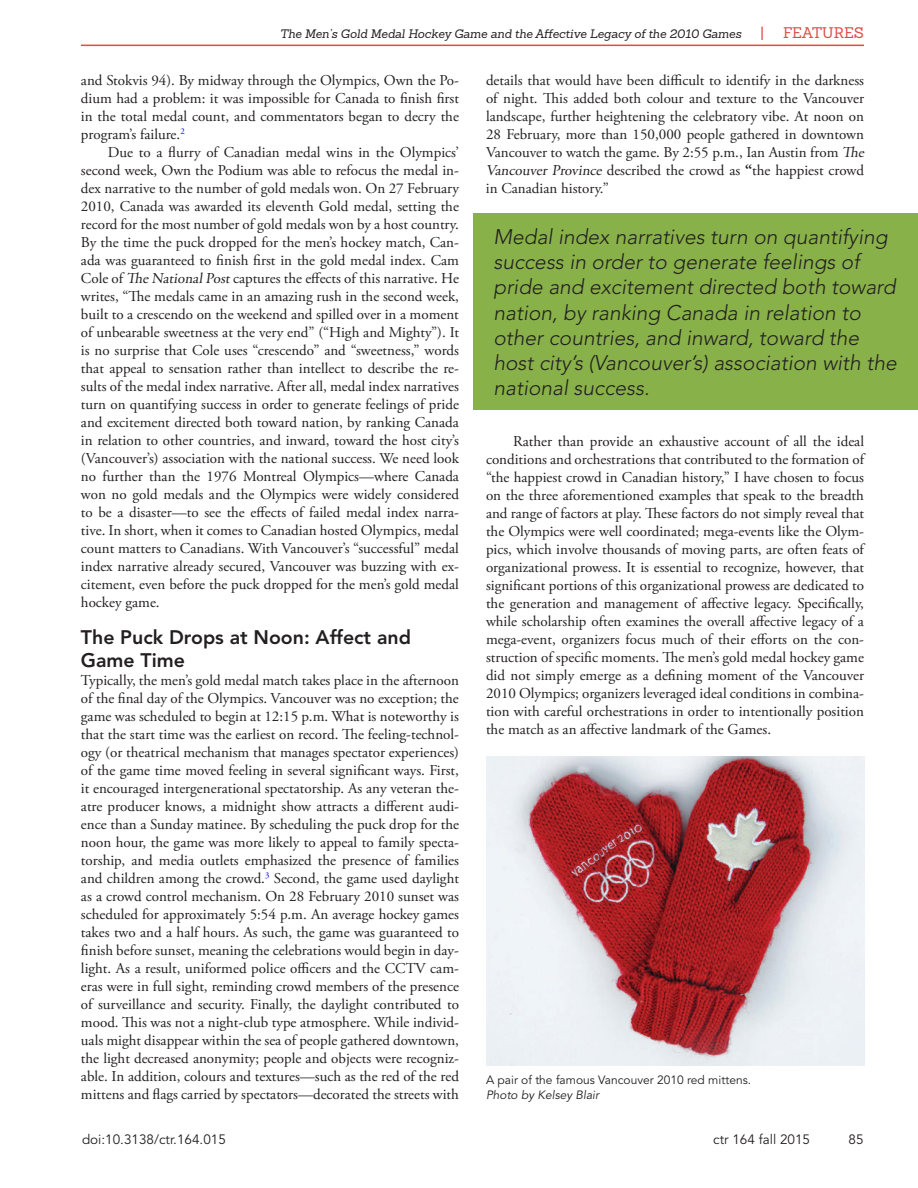
<style>
.page{position:relative;width:918px;height:1188px;background:#fff}
.page>*{position:absolute;margin:0;border:0;box-sizing:border-box;transform-origin:0 0}
.t1{font:italic 300 21px/25.2px "Avenir";color:#231f20}
.t2{font:800 19.5px/23.4px "Avenir";color:#231f20}
.t3{font:15px/18px "Adobe Garamond Pro";color:#231f20;text-align:justify}
.t4{font:15px "Sanchez";color:#de4c43}
.t5{font:13.5px "Avenir";color:#231f20}
.t6{font:italic 12px "Sanchez";color:#231f20}
.t7{font:12px "Avenir";color:#231f20}
.t8{font:italic 12px "Avenir";color:#231f20}
.s1{font-style:normal;font-size:15px;color:#de4c43}
.s2{font-weight:700}
</style>
<div class="page">
<hr style="left:81px;top:45px;width:783px;height:1px;background:#de4c43">
<div style="left:473px;top:213px;width:445px;height:197px;background:#88b149"></div>
<img style="left:486px;top:756px;width:378px;height:310px">
<p class="t6" style="left:280px;top:26px;width:486px">The Men’s Gold Medal Hockey Game and the Affective Legacy of the 2010 Games <span class="s1">|</span></p>
<p class="t4" style="left:783px;top:23px;width:82px">FEATURES</p>
<p class="t3" style="left:81px;top:72px;width:379px">and Stokvis 94). By midway through the Olympics, Own the Po&shy;dium had a problem: it was impossible for Canada to finish first in the total medal count, and commentators began to decry the program’s failure.<sup>2</sup></p>
<p class="t3" style="left:81px;top:144px;width:380px;text-indent:27px">Due to a flurry of Canadian medal wins in the Olympics’ second week, Own the Podium was able to refocus the medal in&shy;dex narrative to the number of gold medals won. On 27 February 2010, Canada was awarded its eleventh Gold medal, setting the record for the most number of gold medals won by a host country.<br>By the time the puck dropped for the men’s hockey match, Can&shy;ada was guaranteed to finish first in the gold medal index. Cam Cole of The NationalPostcaptures the effects of this narrative. He writes, “The medals came in an amazing rush in the second week, built to a crescendo on the weekend and spilled over in a moment of unbearable sweetness at the very end” (“High and Mighty”). It is no surprise that Cole uses “crescendo” and “sweetness,” words that appeal to sensation rather than intellect to describe the re&shy;sults of the medal index narrative. After all, medal index narratives turn on quantifying success in order to generate feelings of pride and excitement directed both toward nation, by ranking Canada in relation to other countries, and inward, toward the host city’s (Vancouver’s) association with the national success. We need look no further than the 1976 Montreal Olympics—where Canada won no gold medals and the Olympics were widely considered to be a disaster—to see the effects of failed medal index narra&shy;tive. In short, when it comes to Canadian hosted Olympics, medal count matters to Canadians. With Vancouver’s “successful” medal index narrative already secured, Vancouver was buzzing with ex&shy;citement, even before the puck dropped for the men’s gold medal hockey game.</p>
<h2 class="t2" style="left:81px;top:626px;width:331px">The Puck Drops at Noon: Affect and<br>Game Time</h2>
<p class="t3" style="left:81px;top:672px;width:380px">Typically, the men’s gold medal match takes place in the afternoon of the final day of the Olympics. Vancouver was no exception; the game was scheduled to begin at 12:15 p.m. What is noteworthy is that the start time was the earliest on record. The feeling-technol&shy;ogy (or theatrical mechanism that manages spectator experiences) of the game time moved feeling in several significant ways. First, it encouraged intergenerational spectatorship. As any veteran the&shy;atre producer knows, a midnight show attracts a different audi&shy;ence than a Sunday matinee. By scheduling the puck drop for the noon hour, the game was more likely to appeal to family specta&shy;torship, and media outlets emphasized the presence of families and children among the crowd.<sup>3</sup> Second, the game used daylight as a crowd control mechanism. On 28 February 2010 sunset was scheduled for approximately 5:54 p.m. An average hockey games takes two and a half hours. As such, the game was guaranteed to finish before sunset, meaning the celebrations would begin in day&shy;light. As a result, uniformed police officers and the CCTV cam&shy;eras were in full sight, reminding crowd members of the presence of surveillance and security. Finally, the daylight contributed to mood. This was not a night-club type atmosphere. While individ&shy;uals might disappear within the sea of people gathered downtown, the light decreased anonymity; people and objects were recogniz&shy;able. In addition, colours and textures—such as the red of the red mittens and flags carried by spectators—decorated the streets with</p>
<p class="t3" style="left:486px;top:72px;width:382px;text-align:left">details that would have been difficult to identify in the darkness of night. This added both colour and texture to the Vancouver landscape, further heightening the celebratory vibe. At noon on 28 February, more than 150,000 people gathered in downtown Vancouver to watch the game. By 2:55 p.m., Ian Austin from The Vancouver Province described the crowd as <span class="s2">“</span>the happiest crowd in Canadian history.”</p>
<p class="t1" style="left:493px;top:224px;width:405px">Medal index narratives turn on quantifying success in order to generate feelings of pride and excitement directed both toward nation, by ranking Canada in relation to other countries, and inward, toward the host city’s (Vancouver’s) association with the national success.</p>
<p class="t3" style="left:486px;top:433px;width:380px;text-indent:27px">Rather than provide an exhaustive account of all the ideal conditions and orchestrations that contributed to the formation of “the happiest crowd in Canadian history,” I have chosen to focus on the three aforementioned examples that speak to the breadth and range of factors at play. These factors do not simply reveal that the Olympics were well coordinated; mega-events like the Olym&shy;pics, which involve thousands of moving parts, are often feats of organizational prowess. It is essential to recognize, however, that significant portions of this organizational prowess are dedicated to the generation and management of affective legacy. Specifically, while scholarship often examines the overall affective legacy of a mega-event, organizers focus much of their efforts on the con&shy;struction of specific moments. The men’s gold medal hockey game did not simply emerge as a defining moment of the Vancouver 2010 Olympics; organizers leveraged ideal conditions in combina&shy;tion with careful orchestrations in order to intentionally position the match as an affective landmark of the Games.</p>
<p class="t7" style="left:486px;top:1073px;width:267px">A pair of the famous Vancouver 2010 red mittens.</p>
<p class="t8" style="left:486px;top:1088px;width:115px">Photo by Kelsey Blair</p>
<p class="t5" style="left:82px;top:1132px;width:145px">doi:10.3138/ctr.164.015</p>
<p class="t5" style="left:713px;top:1132px;width:98px">ctr 164 fall 2015</p>
<p class="t5" style="left:849px;top:1132px;width:17px">85</p>
</div>
